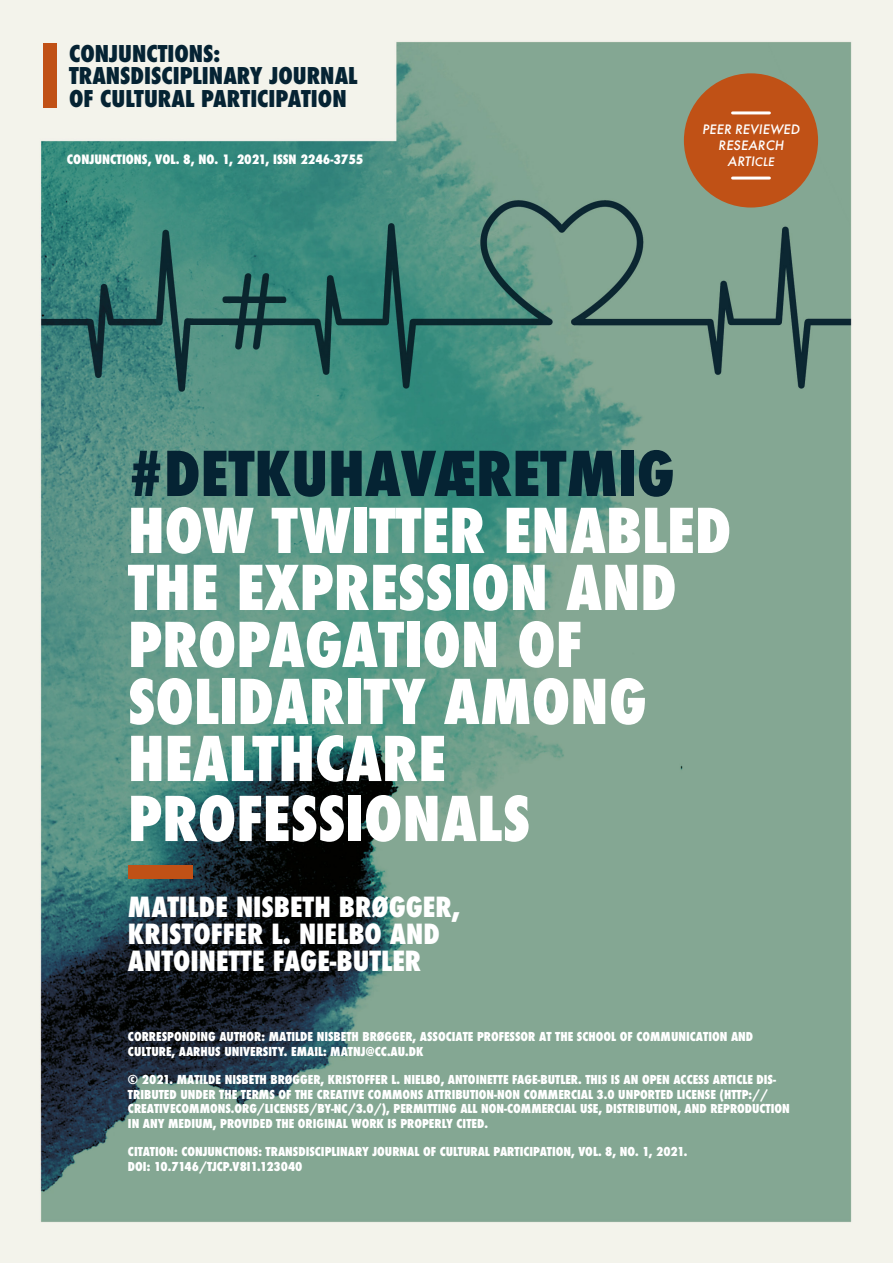
<style>
.page{position:relative;width:893px;height:1263px;background:#fff}
.page>*{position:absolute;margin:0;border:0;box-sizing:border-box;transform-origin:0 0}
.t1{font:800 condensed 60px/57.4px "Futura";color:#fff}
.t2{font:800 condensed 27px/27px "Futura";color:#fff}
.t3{font:800 condensed 22.5px "Futura";color:#052333}
.t4{font:italic 500 14.25px/16px "Futura PT";letter-spacing:.01em;color:#fff;text-align:center}
.t5{font:800 condensed 12.6px "Futura";color:#fff}
.t6{font:800 condensed 12px/14.4px "Futura";color:#fff}
.s1{font-size:12.9px}
.s2{color:#052333}
</style>
<div class="page">
<img style="left:0;top:0;width:893px;height:1263px">
<div style="left:128px;top:865px;width:64px;height:13px;background:#c05116"></div>
<div style="left:44px;top:43px;width:13px;height:64px;background:#c05116"></div>
<div style="left:684px;top:73px;width:134px;height:135px;background:#c05116;border-radius:50%"></div>
<hr style="left:733px;top:111px;width:36px;height:3px;background:#fff">
<hr style="left:733px;top:177px;width:36px;height:3px;background:#fff">
<p class="t3" style="left:69px;top:38px;width:153px">CONJUNCTIONS:</p>
<p class="t3" style="left:69px;top:61px;width:290px">TRANSDISCIPLINARY JOURNAL</p>
<p class="t3" style="left:69px;top:83px;width:279px">OF CULTURAL PARTICIPATION</p>
<p class="t5" style="left:67px;top:150px;width:298px">CONJUNCTIONS, VOL. 8, NO. 1, 2021, ISSN 2246-3755</p>
<p class="t4" style="left:702px;top:121px;width:99px">PEER REVIEWED</p>
<p class="t4" style="left:718px;top:137px;width:67px">RESEARCH<br>ARTI<span class="s1">CLE</span></p>
<p class="t1" style="left:128px;top:445px;width:605px"><span class="s2">#DETKUHAVÆRETMIG<br></span>HOW TWITTER ENABLED<br>THE EXPRESSION AND<br>PROPAGATION OF<br>SOLIDARITY AMONG<br>HEALTHCARE<br>PROFESSIONALS</p>
<p class="t2" style="left:128px;top:894px;width:333px">MATILDE NISBETH BRØGGER,<br>KRISTOFFER L. NIELBO AND<br>ANTOINETTE FAGE-BUTLER</p>
<p class="t6" style="left:128px;top:1029px;width:627px">CORRESPONDING AUTHOR: MATILDE NISBETH BRØGGER, ASSOCIATE PROFESSOR AT THE SCHOOL OF COMMUNICATION AND<br>CULTURE, AARHUS UNIVERSITY. EMAIL: MATNJ@CC.AU.DK</p>
<p class="t6" style="left:128px;top:1073px;width:663px">© 2021. MATILDE NISBETH BRØGGER, KRISTOFFER L. NIELBO, ANTOINETTE FAGE-BUTLER. THIS IS AN OPEN ACCESS ARTICLE DIS-TRIBUTED UNDER THE TERMS OF THE CREATIVE COMMONS ATTRIBUTION-NON COMMERCIAL 3.0 UNPORTED LICENSE (HTTP:// CREATIVECOMMONS.ORG/LICENSES/BY-NC/3.0/), PERMITTING ALL NON-COMMERCIAL USE, DISTRIBUTION, AND REPRODUCTION IN ANY MEDIUM, PROVIDED THE ORIGINAL WORK IS PROPERLY CITED.</p>
<p class="t6" style="left:128px;top:1145px;width:561px">CITATION: CONJUNCTIONS: TRANSDISCIPLINARY JOURNAL OF CULTURAL PARTICIPATION, VOL. 8, NO. 1, 2021.<br>DOI: 10.7146/TJCP.V8I1.123040</p>
</div>
